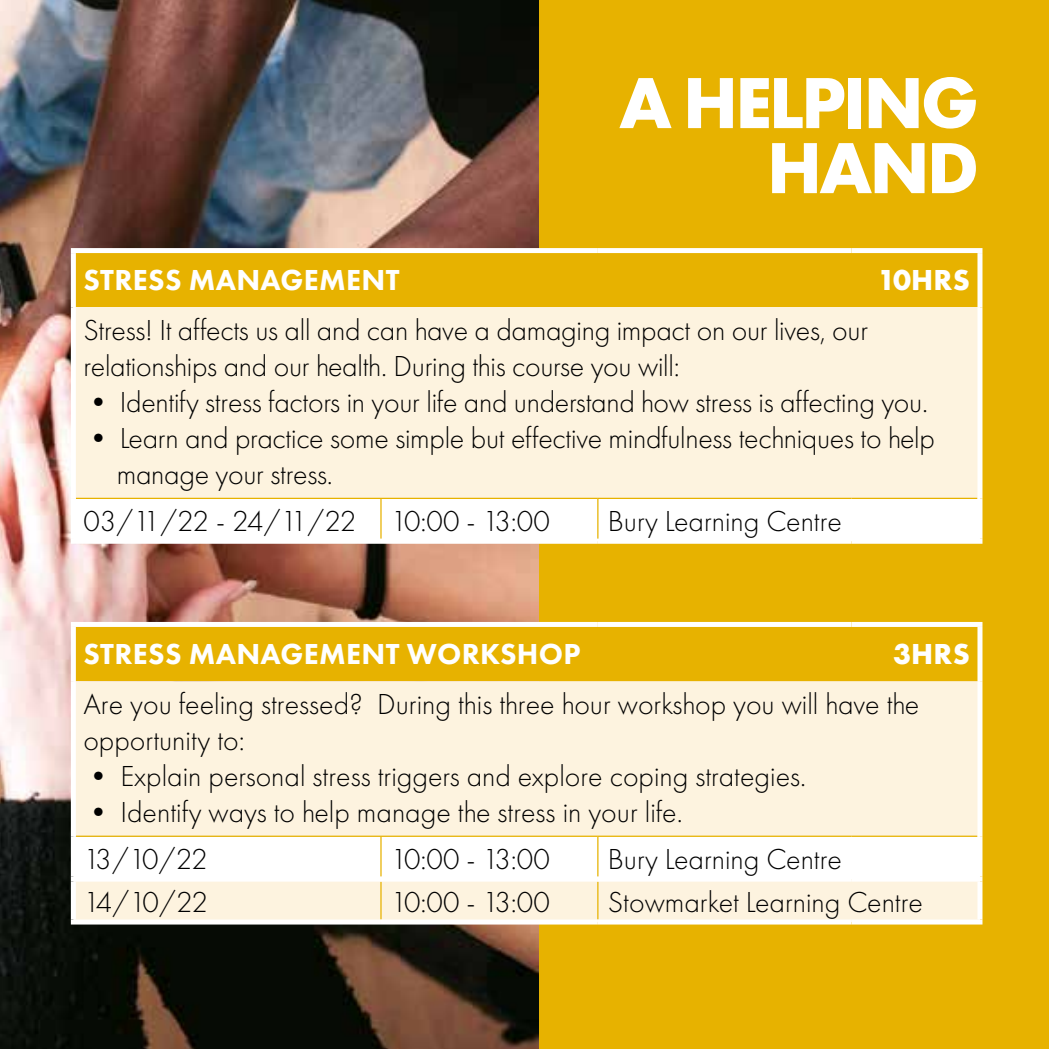
<style>
.page{position:relative;width:1049px;height:1049px;background:#fff}
.page>*{position:absolute;margin:0;border:0;box-sizing:border-box;transform-origin:0 0}
.t1{font:700 75px/65px "Futura PT";letter-spacing:-.04em;color:#fff;text-align:right}
.t2{font:300 30px/36px "Futura PT";letter-spacing:-.01em;color:#000}
.t3{font:800 30px "Futura PT";letter-spacing:.01em;color:#fff}
.t4{font:300 30px "Futura PT";letter-spacing:-.045em;color:#000}
.t5{font:700 30px "Futura PT";letter-spacing:.01em;color:#fff}
</style>
<div class="page">
<img style="left:0;top:0;width:539px;height:1049px">
<div style="left:539px;top:0;width:510px;height:1049px;background:#e7b200"></div>
<div style="left:76px;top:253px;width:901px;height:54px;background:#e7b200"></div>
<div style="left:73px;top:307px;width:907px;height:191px;background:#fdf3df"></div>
<svg style="left:76px;top:499px;width:901px;height:40px"></svg>
<hr style="left:76px;top:498px;width:305px;height:1px;background:#e7b200">
<hr style="left:381px;top:498px;width:217px;height:1px;background:#e7b200">
<hr style="left:380px;top:499px;width:2px;height:40px;background:#e7b200">
<hr style="left:597px;top:499px;width:1px;height:40px;background:#e7b200">
<div style="left:71px;top:539px;width:310px;height:5px;background:#fff"></div>
<div style="left:381px;top:539px;width:217px;height:5px;background:#fff"></div>
<div style="left:598px;top:539px;width:253px;height:5px;background:#fff"></div>
<div style="left:851px;top:539px;width:131px;height:5px;background:#fff"></div>
<div style="left:71px;top:248px;width:310px;height:5px;background:#fff"></div>
<div style="left:71px;top:253px;width:5px;height:54px;background:#fff"></div>
<div style="left:381px;top:248px;width:217px;height:5px;background:#fff"></div>
<div style="left:598px;top:248px;width:253px;height:5px;background:#fff"></div>
<div style="left:851px;top:248px;width:131px;height:5px;background:#fff"></div>
<div style="left:977px;top:253px;width:5px;height:54px;background:#fff"></div>
<div style="left:71px;top:307px;width:5px;height:191px;background:#fff"></div>
<div style="left:977px;top:307px;width:5px;height:191px;background:#fff"></div>
<div style="left:71px;top:498px;width:5px;height:41px;background:#fff"></div>
<div style="left:977px;top:498px;width:5px;height:41px;background:#fff"></div>
<div style="left:76px;top:627px;width:463px;height:54px;background:#e7b200"></div>
<div style="left:76px;top:681px;width:901px;height:238px;background:#fdf3df"></div>
<svg style="left:76px;top:837px;width:901px;height:39px"></svg>
<hr style="left:76px;top:835px;width:305px;height:2px;background:#e7b200">
<hr style="left:381px;top:835px;width:217px;height:2px;background:#e7b200">
<hr style="left:598px;top:835px;width:253px;height:2px;background:#e7b200">
<hr style="left:851px;top:835px;width:126px;height:2px;background:#e7b200">
<hr style="left:380px;top:837px;width:2px;height:39px;background:#e7b200">
<hr style="left:597px;top:837px;width:1px;height:39px;background:#e7b200">
<hr style="left:380px;top:881px;width:2px;height:38px;background:#e7b200">
<hr style="left:597px;top:881px;width:1px;height:38px;background:#e7b200">
<div style="left:71px;top:876px;width:310px;height:5px;background:#fff"></div>
<div style="left:381px;top:876px;width:217px;height:5px;background:#fff"></div>
<div style="left:598px;top:876px;width:253px;height:5px;background:#fff"></div>
<div style="left:851px;top:876px;width:131px;height:5px;background:#fff"></div>
<div style="left:71px;top:919px;width:310px;height:5px;background:#fff"></div>
<div style="left:381px;top:919px;width:217px;height:5px;background:#fff"></div>
<div style="left:598px;top:919px;width:253px;height:5px;background:#fff"></div>
<div style="left:851px;top:919px;width:131px;height:5px;background:#fff"></div>
<div style="left:71px;top:622px;width:310px;height:5px;background:#fff"></div>
<div style="left:71px;top:627px;width:5px;height:54px;background:#fff"></div>
<div style="left:381px;top:622px;width:217px;height:5px;background:#fff"></div>
<div style="left:598px;top:622px;width:253px;height:5px;background:#fff"></div>
<div style="left:851px;top:622px;width:131px;height:5px;background:#fff"></div>
<div style="left:977px;top:627px;width:5px;height:54px;background:#fff"></div>
<div style="left:71px;top:681px;width:5px;height:155px;background:#fff"></div>
<div style="left:977px;top:681px;width:5px;height:155px;background:#fff"></div>
<div style="left:71px;top:836px;width:5px;height:40px;background:#fff"></div>
<div style="left:977px;top:836px;width:5px;height:40px;background:#fff"></div>
<div style="left:71px;top:881px;width:5px;height:38px;background:#fff"></div>
<div style="left:977px;top:881px;width:5px;height:38px;background:#fff"></div>
<h1 class="t1" style="left:619px;top:69px;width:361px">A HELPING<br>HAND</h1>
<p class="t3" style="left:84px;top:262px;width:317px">STRESS MANAGEMENT</p>
<p class="t5" style="left:877px;top:261px;width:94px">10HRS</p>
<p class="t2" style="left:83px;top:312px;width:786px">Stress! It affects us all and can have a damaging impact on our lives, our relationships and our health. During this course you will:</p>
<p class="t2" style="left:83px;top:384px;width:846px">• Identify stress factors in your life and understand how stress is affecting you.</p>
<p class="t2" style="left:117px;top:420px;width:820px;text-indent:-33px">• Learn and practice some simple but effective mindfulness techniques to help manage your stress.</p>
<p class="t4" style="left:83px;top:504px;width:468px">03/11/22 - 24/11/22 10:00 - 13:00</p>
<p class="t2" style="left:608px;top:503px;width:236px">Bury Learning Centre</p>
<p class="t3" style="left:84px;top:635px;width:498px">STRESS MANAGEMENT WORKSHOP</p>
<p class="t5" style="left:893px;top:635px;width:78px">3HRS</p>
<p class="t2" style="left:83px;top:686px;width:837px">Are you feeling stressed? During this three hour workshop you will have the opportunity to:</p>
<p class="t2" style="left:83px;top:758px;width:724px">• Explain personal stress triggers and explore coping strategies.</p>
<p class="t2" style="left:83px;top:789px;width:601px;line-height:47px">• Identify ways to help manage the stress in your life.<br>13/10/22</p>
<p class="t2" style="left:391px;top:841px;width:160px">10:00 - 13:00</p>
<p class="t2" style="left:608px;top:841px;width:236px">Bury Learning Centre</p>
<p class="t2" style="left:83px;top:884px;width:126px">14/10/22</p>
<p class="t2" style="left:391px;top:884px;width:160px">10:00 - 13:00</p>
<p class="t2" style="left:608px;top:884px;width:317px">Stowmarket Learning Centre</p>
</div>
